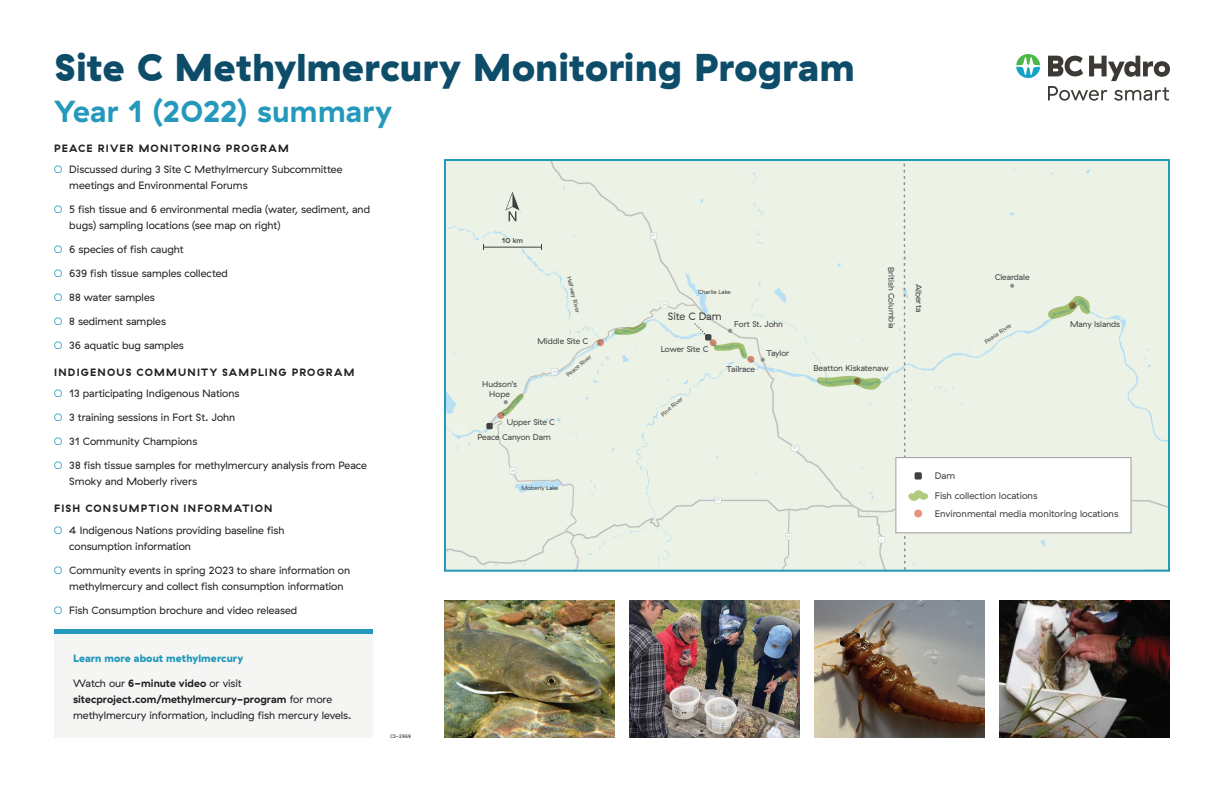
<style>
.page{position:relative;width:1224px;height:792px;background:#fff}
.page>*{position:absolute;margin:0;border:0;box-sizing:border-box;transform-origin:0 0}
.t1{font:900 38.7px "GT Haptik";letter-spacing:.01em;color:#0e4d69}
.t2{font:700 30.4px "GT Haptik";letter-spacing:.005em;color:#2499bb}
.t3{font:10.7px "GT Haptik";letter-spacing:-.01em;color:#414042}
.t4{font:10.6px/15.9px "GT Haptik";letter-spacing:-.005em;color:#231f20}
.t5{font:700 10.6px "GT Haptik";letter-spacing:.11em;color:#231f20}
.t6{font:900 10.6px "GT Haptik";letter-spacing:.005em;color:#2499bb}
.t7{font:9.5px "GT Haptik";color:#414042}
.t8{font:8.4px/10px "GT Haptik";color:#414042;text-align:center}
.t9{font:500 7.2px "GT Haptik";color:#414042}
.t10{font:6px "GT Haptik";color:#414042}
.t11{font:5px "GT Haptik";letter-spacing:.025em;color:#231f20}
.t12{font:700 3.7px "GT Haptik";letter-spacing:-.015em;color:#c7c8ca}
.s1{color:#2499bb}
.s2{font-weight:700}
</style>
<div class="page">
<svg style="left:1016px;top:54px;width:24px;height:24px"></svg>
<svg style="left:1048px;top:56px;width:122px;height:45px"></svg>
<div style="left:447px;top:162px;width:720px;height:407px;background:#ecf3e6"></div>
<svg style="left:614px;top:322px;width:32px;height:13px"></svg>
<svg style="left:817px;top:376px;width:64px;height:14px"></svg>
<svg style="left:1048px;top:296px;width:42px;height:23px"></svg>
<svg style="left:497px;top:412px;width:7px;height:7px"></svg>
<svg style="left:597px;top:339px;width:7px;height:7px"></svg>
<svg style="left:747px;top:356px;width:7px;height:7px"></svg>
<svg style="left:854px;top:378px;width:7px;height:7px"></svg>
<svg style="left:1069px;top:302px;width:7px;height:7px"></svg>
<svg style="left:1010px;top:284px;width:4px;height:4px"></svg>
<svg style="left:761px;top:358px;width:4px;height:4px"></svg>
<svg style="left:502px;top:394px;width:22px;height:22px"></svg>
<svg style="left:792px;top:445px;width:7px;height:7px"></svg>
<svg style="left:650px;top:233px;width:7px;height:7px"></svg>
<svg style="left:551px;top:368px;width:7px;height:8px"></svg>
<svg style="left:509px;top:467px;width:7px;height:8px"></svg>
<svg style="left:661px;top:302px;width:7px;height:7px"></svg>
<svg style="left:878px;top:536px;width:7px;height:7px"></svg>
<svg style="left:714px;top:497px;width:8px;height:7px"></svg>
<svg style="left:785px;top:533px;width:7px;height:7px"></svg>
<div style="left:896px;top:458px;width:235px;height:75px;background:#fff"></div>
<div style="left:895px;top:457px;width:237px;height:76px;border:1px solid #a09f9f"></div>
<svg style="left:903px;top:162px;width:27px;height:407px"></svg>
<div style="left:914px;top:509px;width:8px;height:8px;background:#e9937c;border-radius:50%"></div>
<div style="left:915px;top:472px;width:7px;height:8px;background:#414042;border-radius:2px"></div>
<svg style="left:505px;top:192px;width:15px;height:29px"></svg>
<hr style="left:483px;top:247px;width:59px;height:1px;background:#414042">
<div style="left:486px;top:423px;width:7px;height:6px;background:#414042;border-radius:2px"></div>
<svg style="left:694px;top:323px;width:53px;height:36px;background:#dae3cf"></svg>
<div style="left:444px;top:159px;width:726px;height:413px;border:2px solid #2499bb"></div>
<img style="left:444px;top:600px;width:171px;height:138px">
<img style="left:814px;top:600px;width:171px;height:138px">
<img style="left:629px;top:600px;width:171px;height:138px">
<img style="left:999px;top:600px;width:171px;height:138px">
<div style="left:54px;top:634px;width:318px;height:104px;background:#f5f6f4"></div>
<hr style="left:54px;top:630px;width:318px;height:4px;background:#2499bb">
<h1 class="t1" style="left:54px;top:42px;width:803px">Site C Methylmercury Monitoring Program</h1>
<h2 class="t2" style="left:54px;top:92px;width:339px">Year 1 (2022) summary</h2>
<p class="t5" style="left:54px;top:141px;width:236px">PEACE RIVER MONITORING PROGRAM</p>
<p class="t4" style="left:69px;top:162px;width:275px;text-indent:-15px"><span class="s1">○</span> Discussed during 3 Site C Methylmercury Subcommittee meetings and Environmental Forums</p>
<p class="t4" style="left:69px;top:202px;width:302px;text-indent:-15px"><span class="s1">○</span> 5 fish tissue and 6 environmental media (water, sediment, and bugs) sampling locations (see map on right)</p>
<p class="t4" style="left:54px;top:241px;width:131px"><span class="s1">○</span> 6 species of fish caught</p>
<p class="t4" style="left:54px;top:265px;width:176px"><span class="s1">○</span> 639 fish tissue samples collected</p>
<p class="t4" style="left:54px;top:289px;width:102px"><span class="s1">○</span> 88 water samples</p>
<p class="t4" style="left:54px;top:313px;width:113px"><span class="s1">○</span> 8 sediment samples</p>
<p class="t4" style="left:54px;top:337px;width:131px"><span class="s1">○</span> 36 aquatic bug samples</p>
<p class="t5" style="left:54px;top:365px;width:302px">INDIGENOUS COMMUNITY SAMPLING PROGRAM</p>
<p class="t4" style="left:54px;top:386px;width:187px"><span class="s1">○</span> 13 participating Indigenous Nations</p>
<p class="t4" style="left:54px;top:410px;width:183px"><span class="s1">○</span> 3 training sessions in Fort St. John</p>
<p class="t4" style="left:54px;top:434px;width:145px"><span class="s1">○</span> 31 Community Champions</p>
<p class="t4" style="left:69px;top:458px;width:299px;text-indent:-15px"><span class="s1">○</span> 38 fish tissue samples for methylmercury analysis from Peace<br>Smoky and Moberly rivers</p>
<p class="t5" style="left:54px;top:502px;width:220px">FISH CONSUMPTION INFORMATION</p>
<p class="t4" style="left:69px;top:522px;width:217px;text-indent:-15px"><span class="s1">○</span> 4 Indigenous Nations providing baseline fish consumption information</p>
<p class="t4" style="left:69px;top:562px;width:283px;text-indent:-15px"><span class="s1">○</span> Community events in spring 2023 to share information on methylmercury and collect fish consumption information</p>
<p class="t4" style="left:54px;top:602px;width:245px"><span class="s1">○</span> Fish Consumption brochure and video released</p>
<p class="t12" style="left:652px;top:234px;width:6px">97</p>
<p class="t9" style="left:502px;top:236px;width:23px">10 km</p>
<p class="t8" style="left:896px;top:266px;width:64px;rotate:89deg">British Columbia</p>
<p class="t10" style="left:573px;top:276px;width:39px;rotate:76deg">Halfw ay River</p>
<p class="t10" style="left:698px;top:288px;width:34px">Charlie Lake</p>
<p class="t12" style="left:662px;top:302px;width:6px">29</p>
<p class="t3" style="left:668px;top:310px;width:55px">Site C Dam</p>
<p class="t8" style="left:734px;top:319px;width:50px">Fort St. John</p>
<p class="t8" style="left:537px;top:337px;width:52px">Middle Site C</p>
<p class="t8" style="left:661px;top:345px;width:49px">Lower Site C</p>
<p class="t8" style="left:766px;top:348px;width:25px">Taylor</p>
<p class="t10" style="left:565px;top:373px;width:33px;rotate:-41deg">Peace River</p>
<p class="t8" style="left:814px;top:363px;width:77px">Beatton Kiskatenaw</p>
<p class="t8" style="left:726px;top:364px;width:30px">Tailrace</p>
<p class="t12" style="left:552px;top:369px;width:6px">29</p>
<p class="t8" style="left:482px;top:379px;width:36px">Hudson’s<br>Hope</p>
<p class="t10" style="left:660px;top:413px;width:28px;rotate:-41deg">Pine River</p>
<p class="t8" style="left:507px;top:417px;width:50px">Upper Site C</p>
<p class="t8" style="left:477px;top:432px;width:75px">Peace Canyon Dam</p>
<p class="t12" style="left:793px;top:446px;width:6px">97</p>
<p class="t12" style="left:511px;top:468px;width:6px">29</p>
<p class="t10" style="left:521px;top:485px;width:39px">Moberly Lake</p>
<p class="t12" style="left:716px;top:498px;width:6px">97</p>
<p class="t12" style="left:787px;top:534px;width:6px">52</p>
<p class="t12" style="left:881px;top:537px;width:4px">2</p>
<p class="t6" style="left:73px;top:651px;width:172px">Learn more about methylmercury</p>
<p class="t4" style="left:73px;top:675px;width:280px">Watch our <span class="s2">6-minute video</span> or visit <span class="s2">sitecproject.com/methylmercury-program</span> for more methylmercury information, including fish mercury levels.</p>
<p class="t11" style="left:390px;top:733px;width:22px">CS-2969</p>
<p class="t8" style="left:924px;top:283px;width:30px;rotate:89deg">Alberta</p>
<p class="t8" style="left:995px;top:273px;width:36px">Cleardale</p>
<p class="t10" style="left:983px;top:339px;width:33px;rotate:-34deg">Peace River</p>
<p class="t8" style="left:1070px;top:319px;width:51px">Many Islands</p>
<p class="t7" style="left:935px;top:470px;width:22px">Dam</p>
<p class="t7" style="left:935px;top:508px;width:185px">Environmental media monitoring locations</p>
<p class="t7" style="left:935px;top:490px;width:104px">Fish collection locations</p>
</div>
